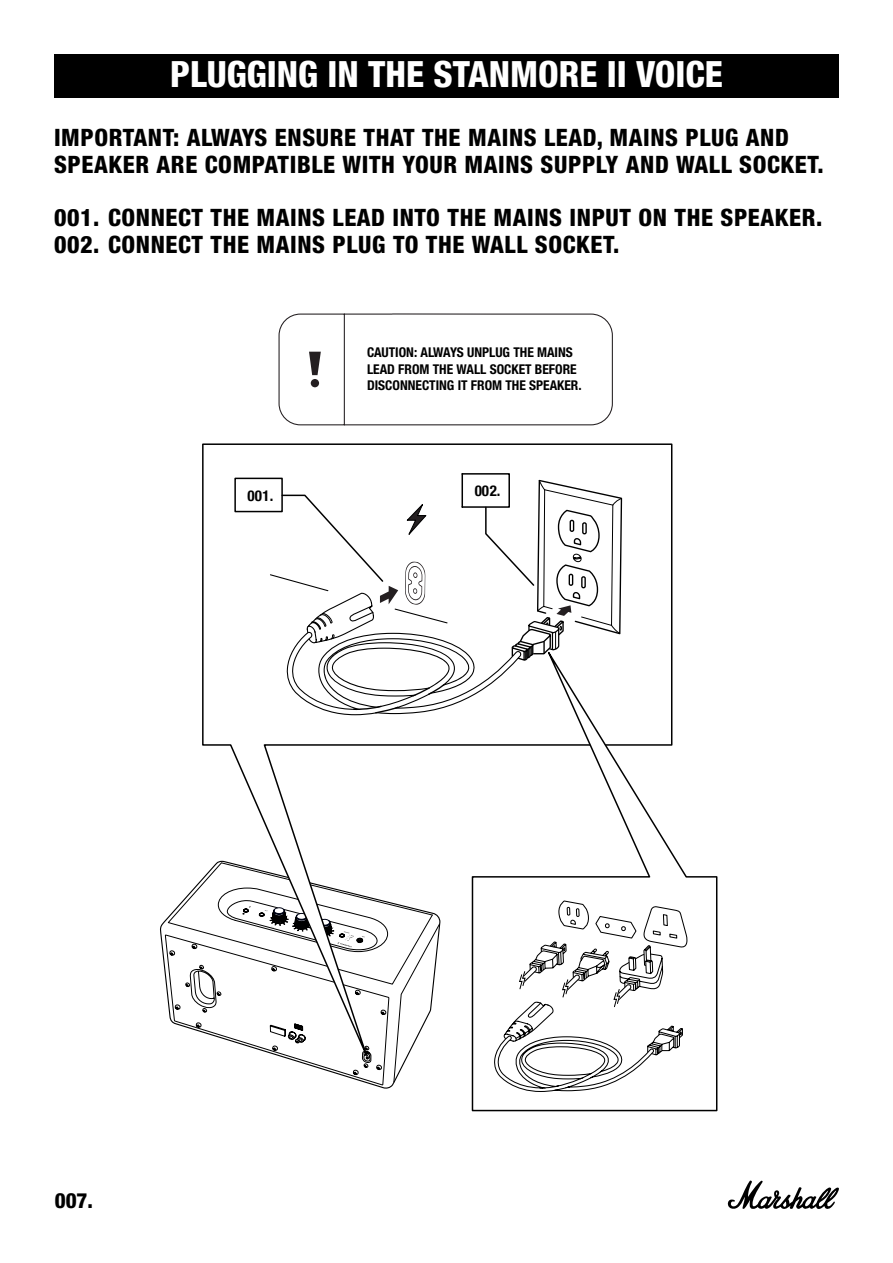
<style>
.page{position:relative;width:893px;height:1263px;background:#fff}
.page>*{position:absolute;margin:0;border:0;box-sizing:border-box;transform-origin:0 0}
.t1{font:800 condensed 36px "Helvetica Neue LT Com";color:#fff}
.t2{font:800 condensed 24px/27px "Helvetica Neue LT Std";letter-spacing:.025em;color:#000}
.t3{font:800 condensed 21px "Helvetica Neue LT Std";color:#000}
.t4{font:700 condensed 15px "Helvetica Neue";letter-spacing:.02em;color:#000}
.t5{font:700 condensed 13.5px/16.5px "Helvetica Neue LT Std";color:#000}
</style>
<div class="page">
<svg style="left:727px;top:1180px;width:112px;height:29px"></svg>
<div style="left:54px;top:54px;width:785px;height:44px;background:#000"></div>
<svg style="left:167px;top:880px;width:34px;height:152px"></svg>
<svg style="left:201px;top:443px;width:472px;height:642px"></svg>
<svg style="left:471px;top:632px;width:247px;height:480px"></svg>
<svg style="left:494px;top:860px;width:194px;height:232px"></svg>
<div style="left:234px;top:478px;width:49px;height:34px;border:2px solid #000"></div>
<svg style="left:269px;top:472px;width:354px;height:243px"></svg>
<svg style="left:278px;top:313px;width:335px;height:113px"></svg>
<div style="left:311px;top:379px;width:8px;height:8px;background:#241f21;border-radius:50%"></div>
<h1 class="t1" style="left:170px;top:52px;width:554px">PLUGGING IN THE STANMORE II VOICE</h1>
<p class="t2" style="left:54px;top:123px;width:771px">IMPORTANT: ALWAYS ENSURE THAT THE MAINS LEAD, MAINS PLUG AND<br>SPEAKER ARE COMPATIBLE WITH YOUR MAINS SUPPLY AND WALL SOCKET.</p>
<p class="t2" style="left:54px;top:204px;width:770px">001. CONNECT THE MAINS LEAD INTO THE MAINS INPUT ON THE SPEAKER.<br>002. CONNECT THE MAINS PLUG TO THE WALL SOCKET.</p>
<p class="t5" style="left:367px;top:344px;width:216px">CAUTION: ALWAYS UNPLUG THE MAINS<br>LEAD FROM THE WALL SOCKET BEFORE<br>DISCONNECTING IT FROM THE SPEAKER.</p>
<p class="t4" style="left:248px;top:483px;width:27px">001.</p>
<p class="t4" style="left:475px;top:478px;width:27px">002.</p>
<p class="t3" style="left:55px;top:1187px;width:40px">007.</p>
</div>
